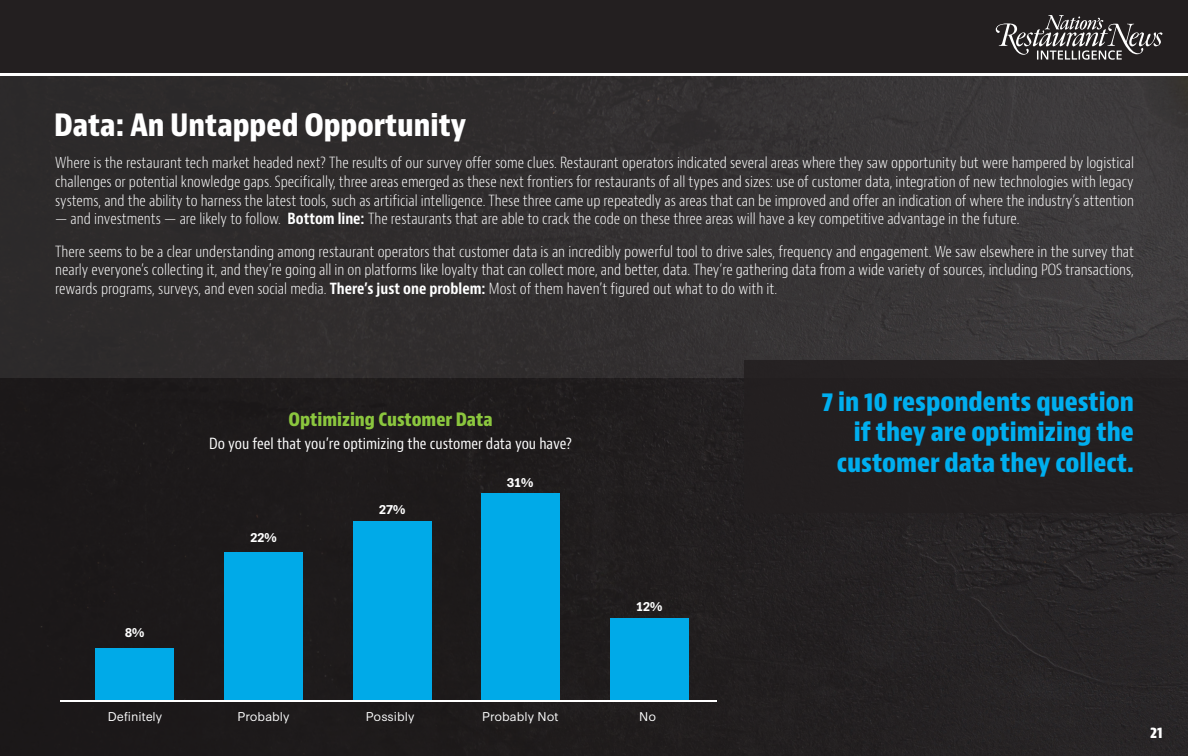
<style>
.page{position:relative;width:1188px;height:756px;background:#fff}
.page>*{position:absolute;margin:0;border:0;box-sizing:border-box;transform-origin:0 0}
.t1{font:700 condensed 30px "Bernino Sans";color:#fff}
.t2{font:700 condensed 25.5px/30.6px "Bernino Sans";color:#00aeef;text-align:right}
.t3{font:700 condensed 18px "Bernino Sans";color:#8bc63e}
.t4{font:300 condensed 15px/18.8px "Bernino Sans";color:#fff;text-align:justify}
.t5{font:condensed 15px "Bernino Sans";color:#fff}
.t6{font:700 condensed 15px "Bernino Sans";color:#fff}
.t7{font:12px "Synthese";color:#fff}
.t8{font:700 12px "Synthese";color:#fff}
.s1{font-weight:700}
</style>
<div class="page">
<div style="left:0;top:77px;width:1188px;height:679px;background:#231f20"></div>
<div style="left:0;top:77px;width:1188px;height:301px;background:linear-gradient(to right,#2a2727,#3e3b3d)"></div>
<div style="left:0;top:0;width:1188px;height:72px;background:#231f20"></div>
<div style="left:744px;top:360px;width:444px;height:152px;background:#231f20"></div>
<div style="left:95px;top:648px;width:79px;height:52px;background:#00aae8"></div>
<div style="left:224px;top:552px;width:79px;height:148px;background:#00aae8"></div>
<div style="left:353px;top:522px;width:78px;height:178px;background:#00aae8"></div>
<div style="left:481px;top:494px;width:79px;height:206px;background:#00aae8"></div>
<div style="left:610px;top:618px;width:78px;height:82px;background:#00aae8"></div>
<hr style="left:60px;top:700px;width:657px;height:1px;background:#fff">
<svg style="left:996px;top:15px;width:166px;height:45px"></svg>
<p class="t1" style="left:54px;top:107px;width:414px">Data: An Untapped Opportunity</p>
<p class="t4" style="left:55px;top:154px;width:1080px">Where is the restaurant tech market headed next? The results of our survey offer some clues. Restaurant operators indicated several areas where they saw opportunity but were hampered by logistical challenges or potential knowledge gaps. Specifically, three areas emerged as these next frontiers for restaurants of all types and sizes: use of customer data, integration of new technologies with legacy systems, and the ability to harness the latest tools, such as artificial intelligence. These three came up repeatedly as areas that can be improved and offer an indication of where the industry’s attention</p>
<p class="t4" style="left:55px;top:210px;width:966px">— and investments — are likely to follow. <span class="s1">Bottom line:</span> The restaurants that are able to crack the code on these three areas will have a key competitive advantage in the future.</p>
<p class="t4" style="left:55px;top:242px;width:1081px">There seems to be a clear understanding among restaurant operators that customer data is an incredibly powerful tool to drive sales, frequency and engagement. We saw elsewhere in the survey that nearly everyone’s collecting it, and they’re going all in on platforms like loyalty that can collect more, and better, data. They’re gathering data from a wide variety of sources, including POS transactions, rewards programs, surveys, and even social media. <span class="s1">There’s just one problem:</span> Most of them haven’t figured out what to do with it.</p>
<p class="t3" style="left:289px;top:408px;width:206px">Optimizing Customer Data</p>
<p class="t5" style="left:209px;top:434px;width:364px">Do you feel that you’re optimizing the customer data you have?</p>
<p class="t8" style="left:125px;top:623px;width:21px">8%</p>
<p class="t8" style="left:250px;top:528px;width:28px">22%</p>
<p class="t8" style="left:379px;top:500px;width:28px">27%</p>
<p class="t8" style="left:507px;top:473px;width:28px">31%</p>
<p class="t8" style="left:636px;top:597px;width:28px">12%</p>
<p class="t7" style="left:108px;top:706px;width:56px">Definitely</p>
<p class="t7" style="left:238px;top:706px;width:53px">Probably</p>
<p class="t7" style="left:366px;top:706px;width:50px">Possibly</p>
<p class="t7" style="left:482px;top:706px;width:78px">Probably Not</p>
<p class="t7" style="left:639px;top:706px;width:18px">No</p>
<p class="t2" style="left:822px;top:387px;width:314px">7 in 10 respondents question if they are optimizing the customer data they collect.</p>
<p class="t6" style="left:1150px;top:723px;width:14px">21</p>
</div>
